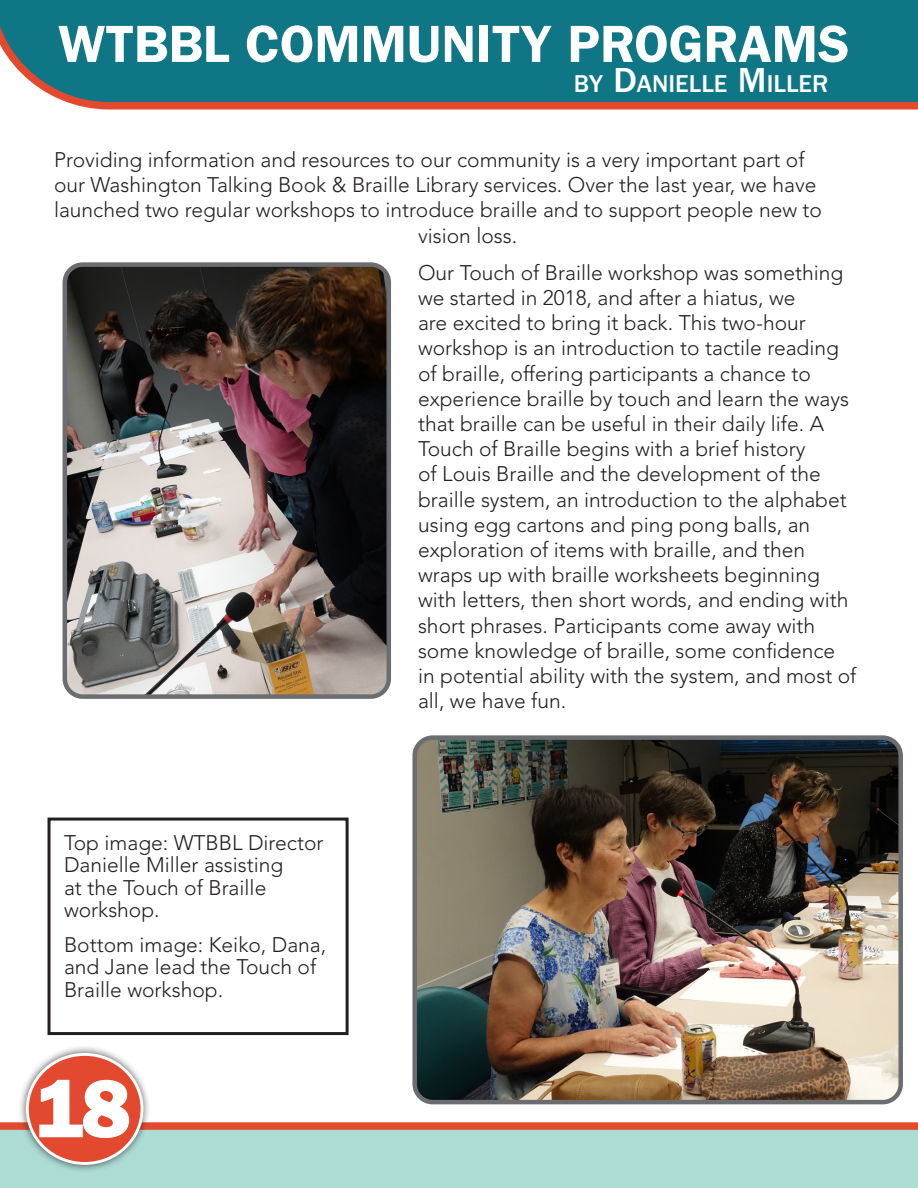
<style>
.page{position:relative;width:918px;height:1188px;background:#fff}
.page>*{position:absolute;margin:0;border:0;box-sizing:border-box;transform-origin:0 0}
.t1{font:82.5px "ITC Franklin Gothic Std Hvy";color:#fff}
.t2{font:600 52.5px "ITC Franklin Gothic Std";color:#fff}
.t3{font:500 25.2px "ITC Franklin Gothic Std";color:#fff}
.t4{font:300 21px/25.2px "Avenir LT Std";color:#231f20}
.s1{font-size:36px}
</style>
<div class="page">
<svg style="left:0;top:1122px;width:918px;height:66px;background:#b2ccc2"></svg>
<div style="left:18px;top:1045px;width:134px;height:128px;background:#231f20;opacity:.75"></div>
<div style="left:27px;top:1054px;width:115px;height:109px;background:#e2492f;border-radius:50%"></div>
<div style="left:26px;top:1053px;width:117px;height:112px;border:3px solid #fff;border-radius:50%"></div>
<svg style="left:0;top:0;width:918px;height:110px;background:#237682"></svg>
<img style="left:417px;top:740px;width:481px;height:359px">
<div style="left:412px;top:735px;width:491px;height:369px;border:4px solid #6c6d70;border-radius:18px"></div>
<img style="left:68px;top:267px;width:318px;height:427px">
<div style="left:63px;top:262px;width:328px;height:437px;border:4px solid #6c6d70;border-radius:18px"></div>
<div style="left:48px;top:818px;width:301px;height:217px;border:3px solid #231f20"></div>
<p class="t2" style="left:58px;top:13px;width:793px">WTBBL COMMUNITY PROGRAMS</p>
<p class="t3" style="left:574px;top:69px;width:256px">BY <span class="s1">D</span>ANIELLE <span class="s1">M</span>ILLER</p>
<p class="t4" style="left:54px;top:147px;width:752px">Providing information and resources to our community is a very important part of</p>
<p class="t4" style="left:54px;top:173px;width:764px">our Washington Talking Book &amp; Braille Library services. Over the last year, we have</p>
<p class="t4" style="left:54px;top:198px;width:770px">launched two regular workshops to introduce braille and to support people new to</p>
<p class="t4" style="left:418px;top:223px;width:101px">vision loss.</p>
<p class="t4" style="left:418px;top:260px;width:440px">Our Touch of Braille workshop was something we started in 2018, and after a hiatus, we<br>are excited to bring it back. This two-hour workshop is an introduction to tactile reading of braille, offering participants a chance to experience braille by touch and learn the ways that braille can be useful in their daily life. A Touch of Braille begins with a brief history<br>of Louis Braille and the development of the braille system, an introduction to the alphabet using egg cartons and ping pong balls, an exploration of items with braille, and then wraps up with braille worksheets beginning with letters, then short words, and ending with short phrases. Participants come away with some knowledge of braille, some confidence in potential ability with the system, and most of all, we have fun.</p>
<p class="t4" style="left:64px;top:832px;width:261px;line-height:22.5px">Top image: WTBBL Director<br>Danielle Miller assisting<br>at the Touch of Braille workshop.</p>
<p class="t4" style="left:64px;top:934px;width:264px;line-height:22.5px">Bottom image: Keiko, Dana, and Jane lead the Touch of<br>Braille workshop.</p>
<h1 class="t1" style="left:36px;top:1060px;width:96px">18</h1>
</div>
